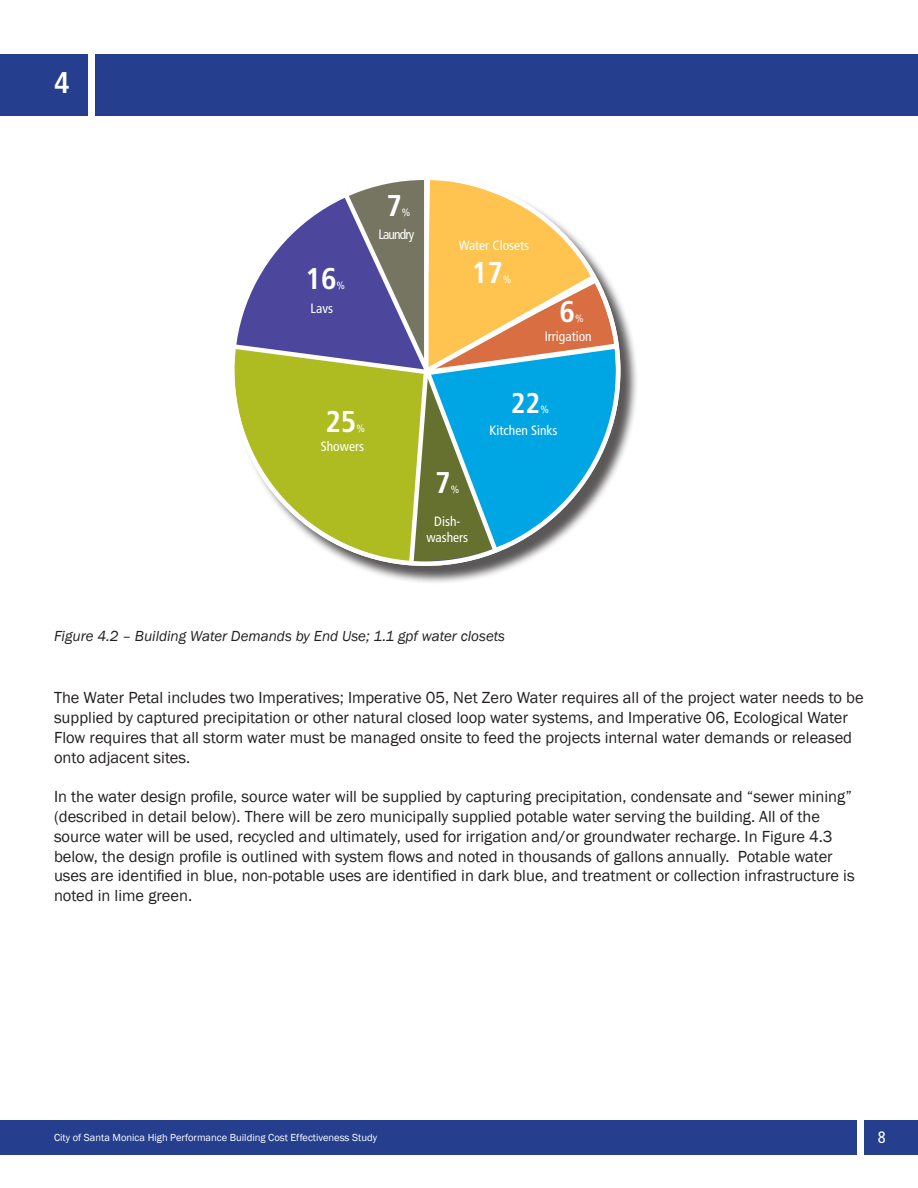
<style>
.page{position:relative;width:918px;height:1188px;background:#fff}
.page>*{position:absolute;margin:0;border:0;box-sizing:border-box;transform-origin:0 0}
.t1{font:700 condensed 30px "Frutiger LT Std";color:#fff}
.t2{font:700 condensed 28.5px "Frutiger LT Std";color:#fff}
.t3{font:16.5px/19.8px "Franklin Gothic";color:#231f20}
.t4{font:condensed 16.5px "Frutiger LT Std";color:#fff}
.t5{font:italic 15px "Franklin Gothic";color:#231f20}
.t6{font:condensed 13.5px/16.2px "Frutiger LT Std";color:#fff;text-align:center}
.t7{font:condensed 13.5px "Frutiger LT Std";letter-spacing:-.06em;color:#fff}
.t8{font:10.5px "Franklin Gothic";color:#fff}
.t9{font:condensed 10.5px "Frutiger LT Std";color:#fff}
</style>
<div class="page">
<div style="left:0;top:1120px;width:918px;height:34px;background:#253f8e"></div>
<div style="left:858px;top:1092px;width:6px;height:84px;background:#fff"></div>
<div style="left:0;top:54px;width:918px;height:61px;background:#253f8e"></div>
<div style="left:89px;top:44px;width:6px;height:85px;background:#fff"></div>
<div style="left:232px;top:178px;width:407px;height:406px;background:#231f20;opacity:.75"></div>
<svg style="left:232px;top:178px;width:398px;height:390px"></svg>
<h1 class="t1" style="left:54px;top:65px;width:17px">4</h1>
<h1 class="t1" style="left:305px;top:261px;width:33px">16</h1>
<p class="t9" style="left:337px;top:279px;width:10px">%</p>
<p class="t6" style="left:311px;top:300px;width:24px">Lavs</p>
<h1 class="t1" style="left:386px;top:188px;width:17px">7</h1>
<p class="t9" style="left:402px;top:207px;width:10px">%</p>
<p class="t7" style="left:378px;top:227px;width:37px">Laundry</p>
<p class="t6" style="left:459px;top:238px;width:72px">Water Closets</p>
<h1 class="t1" style="left:472px;top:255px;width:33px">17</h1>
<p class="t9" style="left:503px;top:273px;width:10px">%</p>
<h1 class="t1" style="left:560px;top:294px;width:17px">6</h1>
<p class="t9" style="left:575px;top:312px;width:10px">%</p>
<p class="t6" style="left:545px;top:328px;width:49px">Irrigation</p>
<h1 class="t1" style="left:325px;top:404px;width:33px">25</h1>
<p class="t9" style="left:357px;top:422px;width:10px">%</p>
<p class="t6" style="left:321px;top:439px;width:45px">Showers</p>
<h1 class="t1" style="left:435px;top:465px;width:17px">7</h1>
<p class="t9" style="left:451px;top:483px;width:10px">%</p>
<p class="t6" style="left:427px;top:513px;width:43px">Dish&shy;washers</p>
<h2 class="t2" style="left:511px;top:386px;width:31px">22</h2>
<p class="t9" style="left:540px;top:403px;width:10px">%</p>
<p class="t6" style="left:490px;top:423px;width:69px">Kitchen Sinks</p>
<p class="t5" style="left:54px;top:627px;width:453px">Figure 4.2 – Building Water Demands by End Use; 1.1 gpf water closets</p>
<p class="t3" style="left:54px;top:688px;width:811px">The Water Petal includes two Imperatives; Imperative 05, Net Zero Water requires all of the project water needs to be supplied by captured precipitation or other natural closed loop water systems, and Imperative 06, Ecological Water Flow requires that all storm water must be managed onsite to feed the projects internal water demands or released onto adjacent sites.</p>
<p class="t3" style="left:54px;top:787px;width:802px">In the water design profile, source water will be supplied by capturing precipitation, condensate and “sewer mining” (described in detail below). There will be zero municipally supplied potable water serving the building. All of the source water will be used, recycled and ultimately, used for irrigation and/or groundwater recharge. In Figure 4.3 below, the design profile is outlined with system flows and noted in thousands of gallons annually. Potable water uses are identified in blue, non-potable uses are identified in dark blue, and treatment or collection infrastructure is noted in lime green.</p>
<p class="t8" style="left:54px;top:1131px;width:325px">City of Santa Monica High Performance Building Cost Effectiveness Study</p>
<p class="t4" style="left:878px;top:1128px;width:9px">8</p>
</div>
